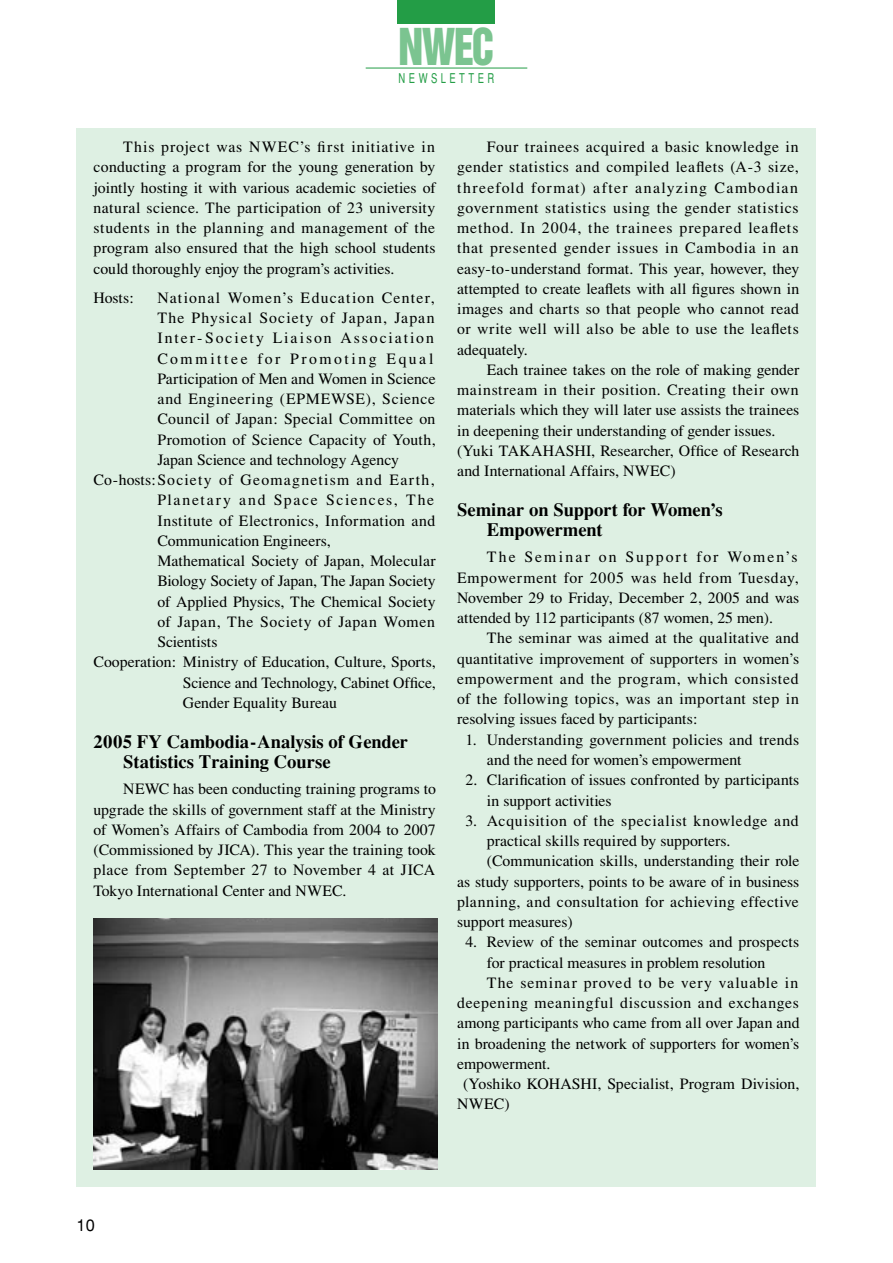
<style>
.page{position:relative;width:893px;height:1263px;background:#fff}
.page>*{position:absolute;margin:0;border:0;box-sizing:border-box;transform-origin:0 0}
.t1{font:46.5px "Helvetica Inserat";color:#7bc490;scale:.87 1}
.t2{font:700 18.75px/20.2px "Times";letter-spacing:-.01em;color:#000}
.t3{font:16.5px "Helvetica";color:#000}
.t4{font:15.75px/20.2px "Times";letter-spacing:.01em;color:#000;text-align:justify}
.t5{font:15.75px "Times";letter-spacing:.045em;color:#000}
.t6{font:15.75px "Times";letter-spacing:.04em;color:#000}
.t7{font:15.75px "Times";letter-spacing:.075em;color:#000}
.t8{font:15.75px "Times";letter-spacing:.06em;color:#000}
.t9{font:15.75px "Times";letter-spacing:.08em;color:#000}
.t10{font:15.75px "Times";letter-spacing:.07em;color:#000}
.t11{font:15.75px "Times";letter-spacing:.12em;color:#000}
.t12{font:15.75px "Times";letter-spacing:.105em;color:#000}
.t13{font:15.75px "Times";letter-spacing:.155em;color:#000}
.t14{font:13.5px "Helvetica";letter-spacing:.365em;color:#239d46;scale:.7 1}
</style>
<div class="page">
<div style="left:77px;top:128px;width:739px;height:1058px;background:#def0e3"></div>
<div style="left:398px;top:0;width:97px;height:23px;background:#239d46"></div>
<hr style="left:366px;top:68px;width:161px;height:1px;background:#239d46">
<img style="left:94px;top:918px;width:344px;height:251px">
<h1 class="t1" style="left:399px;top:19px;width:111px">NWEC</h1>
<p class="t14" style="left:399px;top:70px;width:138px">NEWSLETTER</p>
<p class="t4" style="left:94px;top:137px;width:344px;text-indent:30px">This project was NWEC’s first initiative in conducting a program for the young generation by jointly hosting it with various academic societies of natural science. The participation of 23 university students in the planning and management of the program also ensured that the high school students could thoroughly enjoy the program’s activities.</p>
<p class="t4" style="left:94px;top:287px;width:42px">Hosts:</p>
<p class="t9" style="left:157px;top:289px;width:279px">National Women’s Education Center,</p>
<p class="t10" style="left:157px;top:309px;width:279px">The Physical Society of Japan, Japan</p>
<p class="t11" style="left:157px;top:329px;width:278px">Inter-Society Liaison Association</p>
<p class="t13" style="left:157px;top:350px;width:278px">Committee for Promoting Equal</p>
<p class="t4" style="left:157px;top:368px;width:280px">Participation of Men and Women in Science</p>
<p class="t5" style="left:157px;top:390px;width:279px">and Engineering (EPMEWSE), Science</p>
<p class="t4" style="left:157px;top:409px;width:280px">Council of Japan: Special Committee on</p>
<p class="t4" style="left:157px;top:429px;width:280px">Promotion of Science Capacity of Youth,</p>
<p class="t4" style="left:157px;top:449px;width:243px">Japan Science and technology Agency</p>
<p class="t7" style="left:94px;top:471px;width:343px">Co-hosts:Society of Geomagnetism and Earth,</p>
<p class="t12" style="left:157px;top:491px;width:278px">Planetary and Space Sciences, The</p>
<p class="t4" style="left:157px;top:510px;width:280px">Institute of Electronics, Information and</p>
<p class="t4" style="left:157px;top:530px;width:175px">Communication Engineers,</p>
<p class="t4" style="left:157px;top:551px;width:280px">Mathematical Society of Japan, Molecular</p>
<p class="t4" style="left:157px;top:571px;width:280px">Biology Society of Japan, The Japan Society</p>
<p class="t4" style="left:157px;top:591px;width:280px">of Applied Physics, The Chemical Society</p>
<p class="t6" style="left:157px;top:613px;width:279px">of Japan, The Society of Japan Women</p>
<p class="t4" style="left:157px;top:632px;width:62px">Scientists</p>
<p class="t4" style="left:94px;top:652px;width:344px">Cooperation: Ministry of Education, Culture, Sports,</p>
<p class="t4" style="left:183px;top:672px;width:255px">Science and Technology, Cabinet Office,</p>
<p class="t4" style="left:183px;top:692px;width:156px">Gender Equality Bureau</p>
<p class="t2" style="left:123px;top:731px;width:286px;text-indent:-30px">2005 FY Cambodia-Analysis of Gender<br>Statistics Training Course</p>
<p class="t4" style="left:94px;top:779px;width:344px;text-indent:30px">NEWC has been conducting training programs to upgrade the skills of government staff at the Ministry of Women’s Affairs of Cambodia from 2004 to 2007 (Commissioned by JICA). This year the training took place from September 27 to November 4 at JICA Tokyo International Center and NWEC.</p>
<p class="t4" style="left:457px;top:137px;width:344px;text-indent:30px">Four trainees acquired a basic knowledge in gender statistics and compiled leaflets (A-3 size, threefold format) after analyzing Cambodian government statistics using the gender statistics method. In 2004, the trainees prepared leaflets that presented gender issues in Cambodia in an easy-to-understand format. This year, however, they attempted to create leaflets with all figures shown in images and charts so that people who cannot read or write well will also be able to use the leaflets adequately.</p>
<p class="t4" style="left:457px;top:359px;width:344px;text-align:left;text-indent:30px">Each trainee takes on the role of making gender mainstream in their position. Creating their own materials which they will later use assists the trainees in deepening their understanding of gender issues. (Yuki TAKAHASHI, Researcher, Office of Research and International Affairs, NWEC)</p>
<p class="t2" style="left:487px;top:499px;width:237px;text-indent:-30px">Seminar on Support for Women’s<br>Empowerment</p>
<p class="t4" style="left:457px;top:547px;width:344px;text-indent:30px">The Seminar on Support for Women’s Empowerment for 2005 was held from Tuesday, November 29 to Friday, December 2, 2005 and was attended by 112 participants (87 women, 25 men).</p>
<p class="t4" style="left:457px;top:628px;width:344px;text-indent:30px">The seminar was aimed at the qualitative and quantitative improvement of supporters in women’s empowerment and the program, which consisted of the following topics, was an important step in resolving issues faced by participants:</p>
<p class="t4" style="left:487px;top:729px;width:314px;text-indent:-21px">1. Understanding government policies and trends and the need for women’s empowerment</p>
<p class="t4" style="left:487px;top:770px;width:314px;text-indent:-21px">2. Clarification of issues confronted by participants in support activities</p>
<p class="t5" style="left:466px;top:812px;width:335px">3. Acquisition of the specialist knowledge and</p>
<p class="t4" style="left:487px;top:830px;width:245px">practical skills required by supporters.</p>
<p class="t4" style="left:487px;top:851px;width:314px">(Communication skills, understanding their role</p>
<p class="t4" style="left:457px;top:871px;width:344px">as study supporters, points to be aware of in business</p>
<p class="t4" style="left:457px;top:891px;width:343px">planning, and consultation for achieving effective</p>
<p class="t4" style="left:457px;top:911px;width:117px">support measures)</p>
<p class="t4" style="left:466px;top:932px;width:335px">4. Review of the seminar outcomes and prospects</p>
<p class="t4" style="left:487px;top:952px;width:280px">for practical measures in problem resolution</p>
<p class="t8" style="left:487px;top:974px;width:313px">The seminar proved to be very valuable in</p>
<p class="t6" style="left:457px;top:994px;width:343px">deepening meaningful discussion and exchanges</p>
<p class="t4" style="left:457px;top:1013px;width:344px">among participants who came from all over Japan and</p>
<p class="t4" style="left:457px;top:1033px;width:344px">in broadening the network of supporters for women’s</p>
<p class="t4" style="left:457px;top:1053px;width:95px">empowerment.</p>
<p class="t4" style="left:463px;top:1073px;width:338px">(Yoshiko KOHASHI, Specialist, Program Division,</p>
<p class="t4" style="left:457px;top:1094px;width:54px">NWEC)</p>
<p class="t3" style="left:77px;top:1215px;width:20px">10</p>
</div>
